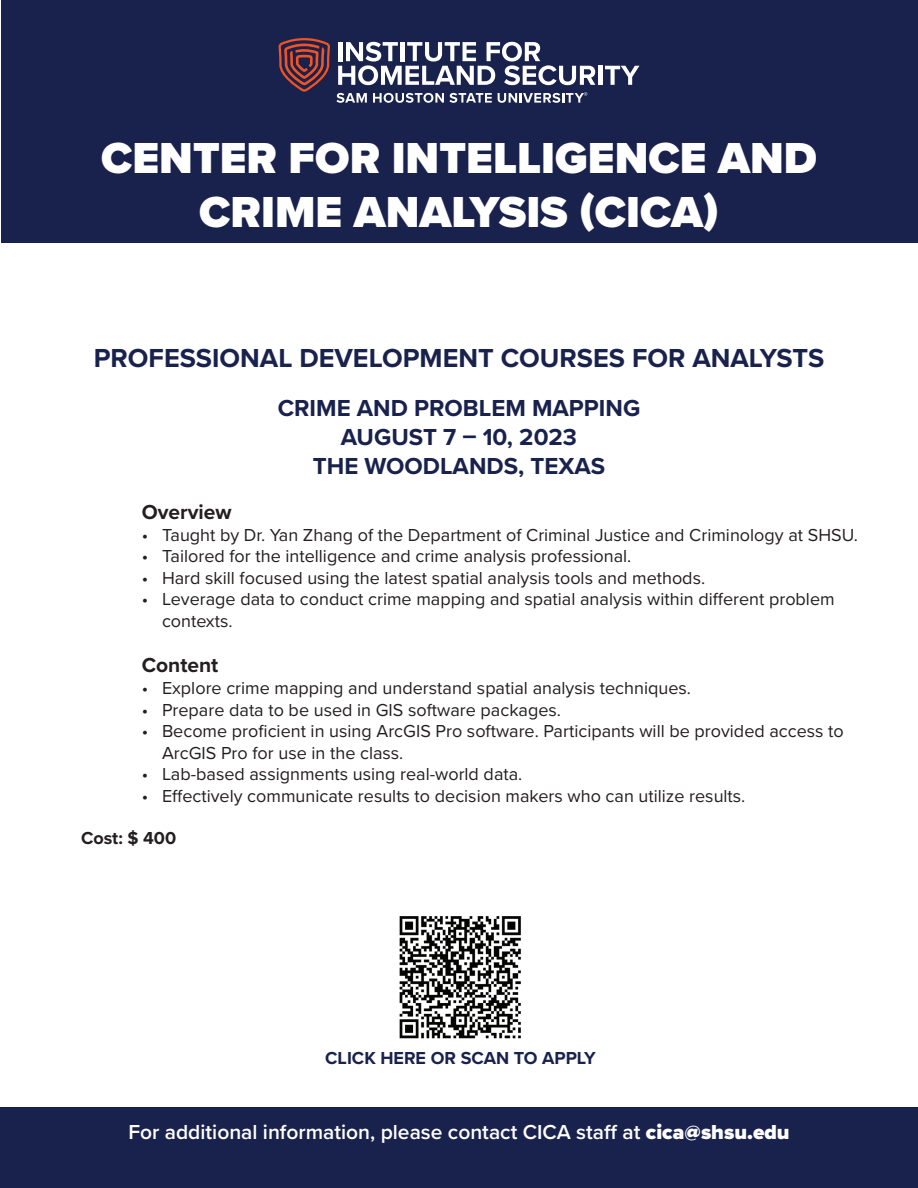
<style>
.page{position:relative;width:918px;height:1188px;background:#fff}
.page>*{position:absolute;margin:0;border:0;box-sizing:border-box;transform-origin:0 0}
.t1{font:900 45px/54px "Proxima Nova";color:#fff;text-align:center}
.t2{font:700 27px "Proxima Nova";color:#19214d}
.t3{font:700 24px/28.8px "Proxima Nova";color:#19214d;text-align:center}
.t4{font:600 21px "Proxima Nova";color:#fff}
.t5{font:700 21px "Proxima Nova";color:#231f20}
.t6{font:18px/21.6px "Proxima Nova";color:#231f20}
.t7{font:700 18px "Proxima Nova";color:#19214d}
.t8{font:700 18px "Proxima Nova";color:#231f20}
.s1{font-weight:900}
</style>
<div class="page">
<div style="left:2px;top:0;width:916px;height:243px;background:#19214d"></div>
<svg style="left:338px;top:42px;width:257px;height:43px"></svg>
<hr style="left:598px;top:66px;width:4px;height:19px;background:#fff">
<svg style="left:605px;top:66px;width:34px;height:19px"></svg>
<svg style="left:279px;top:38px;width:51px;height:54px"></svg>
<svg style="left:337px;top:93px;width:30px;height:10px"></svg>
<svg style="left:373px;top:93px;width:119px;height:10px"></svg>
<svg style="left:498px;top:92px;width:89px;height:11px"></svg>
<div style="left:0;top:1107px;width:918px;height:81px;background:#19214d"></div>
<img style="left:399px;top:916px;width:122px;height:123px">
<h1 class="t1" style="left:101px;top:131px;width:717px">CENTER FOR INTELLIGENCE AND<br>CRIME ANALYSIS (CICA)</h1>
<h2 class="t2" style="left:94px;top:338px;width:732px">PROFESSIONAL DEVELOPMENT COURSES FOR ANALYSTS</h2>
<h3 class="t3" style="left:278px;top:393px;width:364px">CRIME AND PROBLEM MAPPING<br>AUGUST 7 – 10, 2023<br>THE WOODLANDS, TEXAS</h3>
<p class="t5" style="left:142px;top:496px;width:91px">Overview</p>
<p class="t6" style="left:142px;top:523px;width:718px">• Taught by Dr. Yan Zhang of the Department of Criminal Justice and Criminology at SHSU.</p>
<p class="t6" style="left:142px;top:545px;width:491px">• Tailored for the intelligence and crime analysis professional.</p>
<p class="t6" style="left:142px;top:566px;width:565px">• Hard skill focused using the latest spatial analysis tools and methods.</p>
<p class="t6" style="left:162px;top:588px;width:674px;text-indent:-20px">• Leverage data to conduct crime mapping and spatial analysis within different problem contexts.</p>
<p class="t5" style="left:142px;top:650px;width:78px">Content</p>
<p class="t6" style="left:142px;top:677px;width:551px">• Explore crime mapping and understand spatial analysis techniques.</p>
<p class="t6" style="left:142px;top:698px;width:421px">• Prepare data to be used in GIS software packages.</p>
<p class="t6" style="left:162px;top:720px;width:683px;text-indent:-20px">• Become proficient in using ArcGIS Pro software. Participants will be provided access to<br>ArcGIS Pro for use in the class.</p>
<p class="t6" style="left:142px;top:763px;width:382px">• Lab-based assignments using real-world data.</p>
<p class="t6" style="left:142px;top:785px;width:605px">• Effectively communicate results to decision makers who can utilize results.</p>
<p class="t8" style="left:81px;top:825px;width:97px">Cost: $ 400</p>
<p class="t7" style="left:325px;top:1045px;width:272px">CLICK HERE OR SCAN TO APPLY</p>
<p class="t4" style="left:128px;top:1116px;width:663px">For additional information, please contact CICA staff at <span class="s1">cica@shsu.edu</span></p>
</div>
